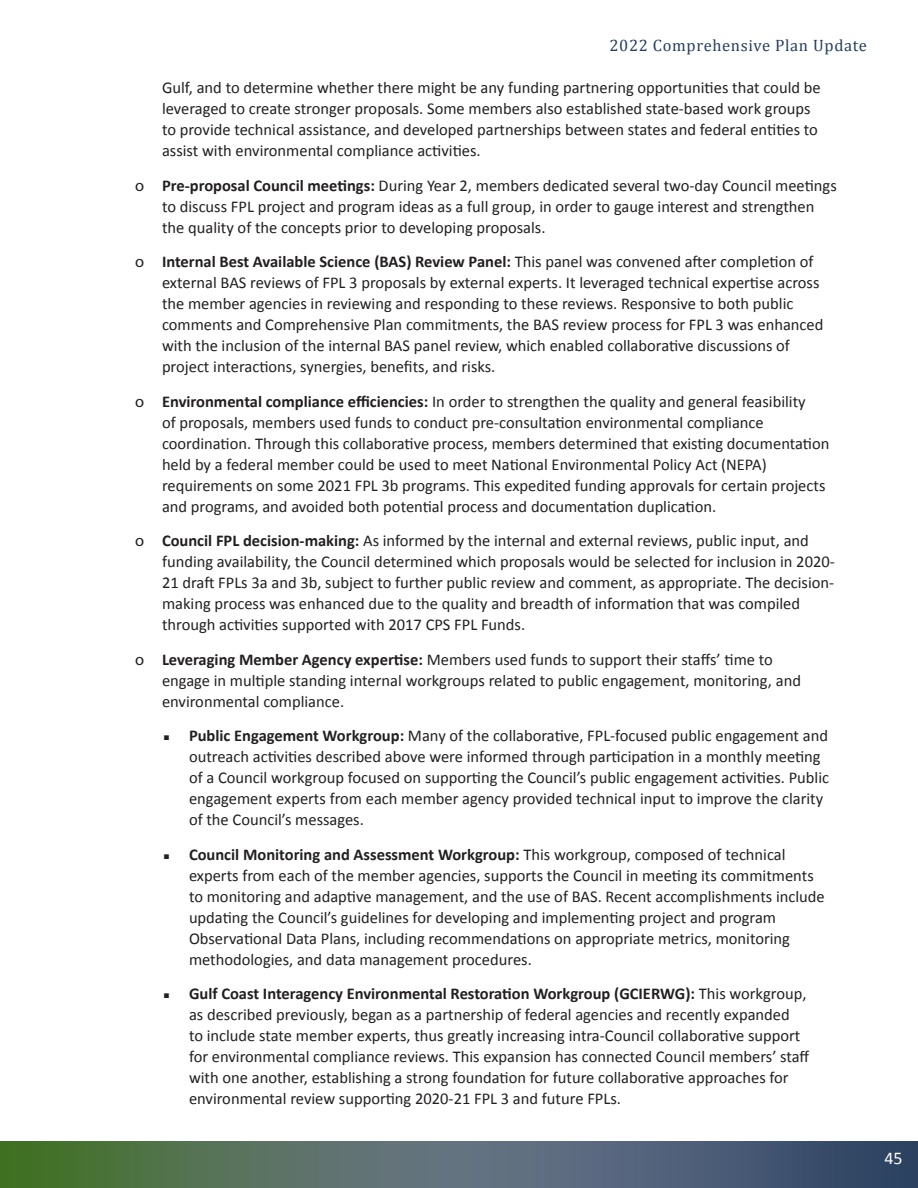
<style>
.page{position:relative;width:918px;height:1188px;background:#fff}
.page>*{position:absolute;margin:0;border:0;box-sizing:border-box;transform-origin:0 0}
.t1{font:18px "Calibri";color:#fff}
.t2{font:16.5px/21px "Calibri";color:#231f20}
.t3{font:16.5px "Cambria";letter-spacing:.04em;color:#25405e}
.s1{font-family:"Myriad Pro"}
.s2{font-weight:700}
</style>
<div class="page">
<img style="left:0;top:1141px;width:918px;height:47px">
<p class="t3" style="left:609px;top:36px;width:259px">2022 Comprehensive Plan Update</p>
<p class="t2" style="left:162px;top:77px;width:660px">Gulf, and to determine whether there might be any funding partnering opportunities that could be leveraged to create stronger proposals. Some members also established state-based work groups to provide technical assistance, and developed partnerships between states and federal entities to assist with environmental compliance activities.</p>
<p class="t2" style="left:162px;top:175px;width:676px;text-indent:-27px"><span class="s1">o</span> <span class="s2">Pre-proposal Council meetings:</span> During Year 2, members dedicated several two-day Council meetings to discuss FPL project and program ideas as a full group, in order to gauge interest and strengthen the quality of the concepts prior to developing proposals.</p>
<p class="t2" style="left:162px;top:251px;width:663px;text-indent:-27px"><span class="s1">o</span> <span class="s2">Internal Best Available Science (BAS) Review Panel:</span> This panel was convened after completion of external BAS reviews of FPL 3 proposals by external experts. It leveraged technical expertise across the member agencies in reviewing and responding to these reviews. Responsive to both public comments and Comprehensive Plan commitments, the BAS review process for FPL 3 was enhanced with the inclusion of the internal BAS panel review, which enabled collaborative discussions of project interactions, synergies, benefits, and risks.</p>
<p class="t2" style="left:162px;top:391px;width:669px;text-indent:-27px"><span class="s1">o</span> <span class="s2">Environmental compliance efficiencies:</span> In order to strengthen the quality and general feasibility<br>of proposals, members used funds to conduct pre-consultation environmental compliance coordination. Through this collaborative process, members determined that existing documentation held by a federal member could be used to meet National Environmental Policy Act (NEPA) requirements on some 2021 FPL 3b programs. This expedited funding approvals for certain projects and programs, and avoided both potential process and documentation duplication.</p>
<p class="t2" style="left:162px;top:530px;width:674px;text-indent:-27px"><span class="s1">o</span> <span class="s2">Council FPL decision-making:</span> As informed by the internal and external reviews, public input, and funding availability, the Council determined which proposals would be selected for inclusion in 2020- 21 draft FPLs 3a and 3b, subject to further public review and comment, as appropriate. The decision&shy;making process was enhanced due to the quality and breadth of information that was compiled through activities supported with 2017 CPS FPL Funds.</p>
<p class="t2" style="left:162px;top:649px;width:641px;text-indent:-27px"><span class="s1">o</span> <span class="s2">Leveraging Member Agency expertise:</span> Members used funds to support their staffs’ time to engage in multiple standing internal workgroups related to public engagement, monitoring, and environmental compliance.</p>
<p class="t2" style="left:189px;top:725px;width:642px;text-indent:-27px">◾ <span class="s2">Public Engagement Workgroup:</span> Many of the collaborative, FPL-focused public engagement and outreach activities described above were informed through participation in a monthly meeting of a Council workgroup focused on supporting the Council’s public engagement activities. Public engagement experts from each member agency provided technical input to improve the clarity of the Council’s messages.</p>
<p class="t2" style="left:189px;top:844px;width:637px;text-indent:-27px">◾ <span class="s2">Council Monitoring and Assessment Workgroup:</span> This workgroup, composed of technical experts from each of the member agencies, supports the Council in meeting its commitments to monitoring and adaptive management, and the use of BAS. Recent accomplishments include updating the Council’s guidelines for developing and implementing project and program Observational Data Plans, including recommendations on appropriate metrics, monitoring methodologies, and data management procedures.</p>
<p class="t2" style="left:189px;top:983px;width:622px;text-indent:-27px">◾ <span class="s2">Gulf Coast Interagency Environmental Restoration Workgroup (GCIERWG):</span> This workgroup, as described previously, began as a partnership of federal agencies and recently expanded<br>to include state member experts, thus greatly increasing intra-Council collaborative support for environmental compliance reviews. This expansion has connected Council members’ staff with one another, establishing a strong foundation for future collaborative approaches for environmental review supporting 2020-21 FPL 3 and future FPLs.</p>
<p class="t1" style="left:884px;top:1147px;width:20px">45</p>
</div>
